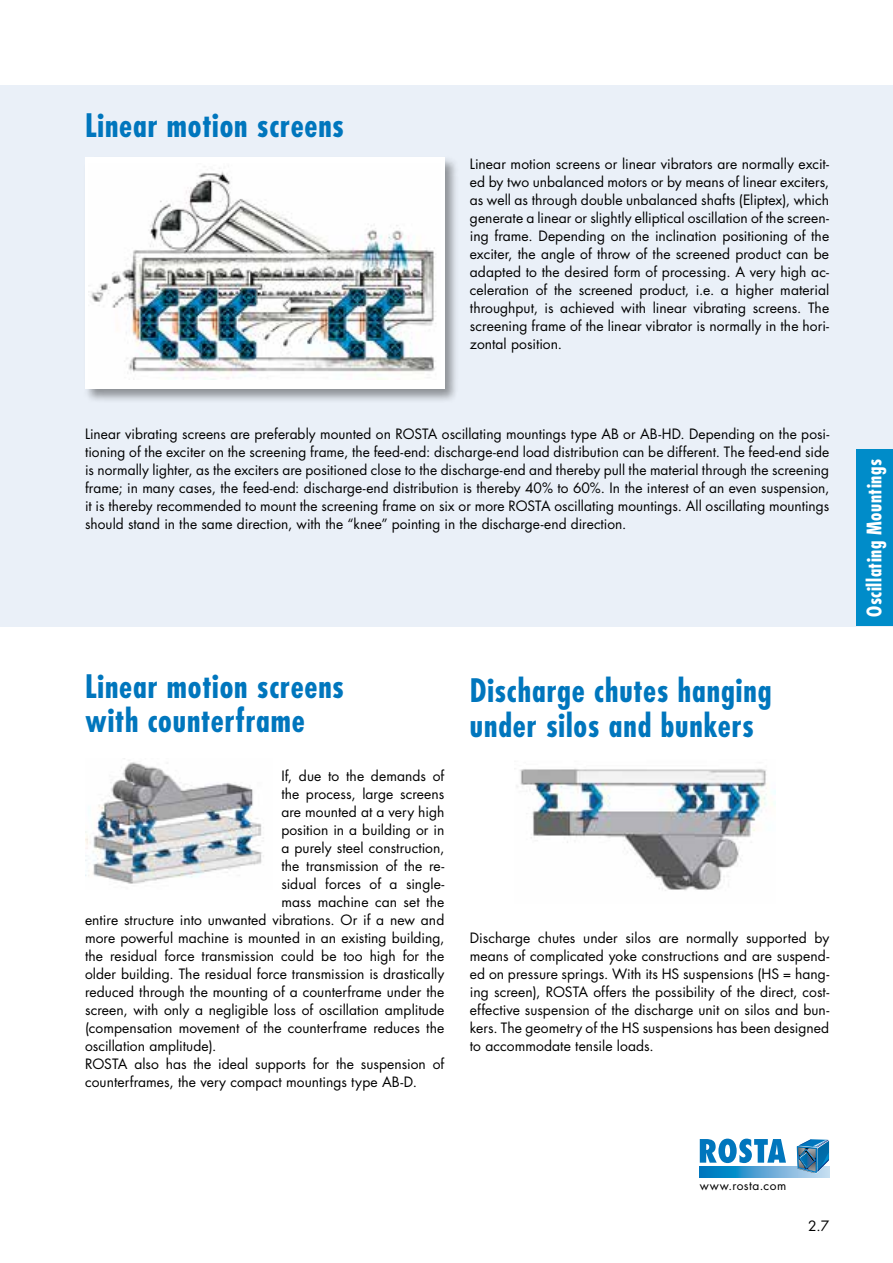
<style>
.page{position:relative;width:893px;height:1263px;background:#fff}
.page>*{position:absolute;margin:0;border:0;box-sizing:border-box;transform-origin:0 0}
.t1{font:700 condensed 31.5px/34.5px "Futura";letter-spacing:.025em;color:#0076bd}
.t2{font:700 condensed 19.5px "Futura";letter-spacing:.03em;color:#fff}
.t3{font:13.8px/18px "Futura";letter-spacing:.005em;color:#000;text-align:justify}
.t4{font:12px "Futura";letter-spacing:.04em;color:#000}
</style>
<div class="page">
<svg style="left:786px;top:1166px;width:43px;height:12px"></svg>
<svg style="left:700px;top:1138px;width:86px;height:40px"></svg>
<svg style="left:797px;top:1139px;width:32px;height:34px"></svg>
<div style="left:0;top:85px;width:893px;height:541px;background:#eaf0f8"></div>
<div style="left:83px;top:155px;width:376px;height:247px;background:#000;opacity:.4"></div>
<div style="left:85px;top:157px;width:359px;height:231px;background:#fff"></div>
<img style="left:88px;top:168px;width:348px;height:212px">
<img style="left:516px;top:768px;width:259px;height:123px">
<img style="left:85px;top:758px;width:179px;height:126px">
<div style="left:857px;top:450px;width:36px;height:176px;background:#008cc9"></div>
<h1 class="t1" style="left:85px;top:108px;width:261px">Linear motion screens</h1>
<p class="t3" style="left:470px;top:154px;width:361px">Linear motion screens or linear vibrators are normally excit&shy;ed by two unbalanced motors or by means of linear exciters, as well as through double unbalanced shafts (Eliptex), which generate a linear or slightly elliptical oscillation of the screen&shy;ing frame. Depending on the inclination positioning of the exciter, the angle of throw of the screened product can be adapted to the desired form of processing. A very high ac&shy;celeration of the screened product, i.e. a higher material throughput, is achieved with linear vibrating screens. The screening frame of the linear vibrator is normally in the hori&shy;zontal position.</p>
<p class="t3" style="left:85px;top:424px;width:746px">Linear vibrating screens are preferably mounted on ROSTA oscillating mountings type AB or AB-HD. Depending on the posi&shy;tioning of the exciter on the screening frame, the feed-end: discharge-end load distribution can be different. The feed-end side is normally lighter, as the exciters are positioned close to the discharge-end and thereby pull the material through the screening frame; in many cases, the feed-end: discharge-end distribution is thereby 40% to 60%. In the interest of an even suspension, it is thereby recommended to mount the screening frame on six or more ROSTA oscillating mountings. All oscillating mountings should stand in the same direction, with the “knee” pointing in the discharge-end direction.</p>
<h1 class="t1" style="left:85px;top:669px;width:261px">Linear motion screens with counterframe</h1>
<h1 class="t1" style="left:470px;top:673px;width:303px">Discharge chutes hanging under silos and bunkers</h1>
<p class="t3" style="left:281px;top:766px;width:165px">If, due to the demands of</p>
<p class="t3" style="left:281px;top:784px;width:164px">the process, large screens</p>
<p class="t3" style="left:281px;top:802px;width:165px">are mounted at a very high</p>
<p class="t3" style="left:281px;top:820px;width:165px">position in a building or in</p>
<p class="t3" style="left:281px;top:838px;width:165px">a purely steel construction,</p>
<p class="t3" style="left:281px;top:856px;width:165px">the transmission of the re-</p>
<p class="t3" style="left:281px;top:874px;width:165px">sidual forces of a single-</p>
<p class="t3" style="left:281px;top:892px;width:165px">mass machine can set the</p>
<p class="t3" style="left:85px;top:910px;width:361px">entire structure into unwanted vibrations. Or if a new and</p>
<p class="t3" style="left:85px;top:928px;width:361px">more powerful machine is mounted in an existing building,</p>
<p class="t3" style="left:85px;top:946px;width:361px">the residual force transmission could be too high for the</p>
<p class="t3" style="left:85px;top:964px;width:361px">older building. The residual force transmission is drastically</p>
<p class="t3" style="left:85px;top:982px;width:361px">reduced through the mounting of a counterframe under the</p>
<p class="t3" style="left:85px;top:1000px;width:361px">screen, with only a negligible loss of oscillation amplitude</p>
<p class="t3" style="left:85px;top:1018px;width:361px">(compensation movement of the counterframe reduces the</p>
<p class="t3" style="left:85px;top:1036px;width:133px">oscillation amplitude).</p>
<p class="t3" style="left:85px;top:1054px;width:361px">ROSTA also has the ideal supports for the suspension of</p>
<p class="t3" style="left:85px;top:1072px;width:333px">counterframes, the very compact mountings type AB-D.</p>
<p class="t3" style="left:470px;top:928px;width:361px">Discharge chutes under silos are normally supported by means of complicated yoke constructions and are suspend&shy;ed on pressure springs. With its HS suspensions (HS = hang&shy;ing screen), ROSTA offers the possibility of the direct, cost&shy;effective suspension of the discharge unit on silos and bun&shy;kers. The geometry of the HS suspensions has been designed to accommodate tensile loads.</p>
<h2 class="t2" style="left:862px;top:617px;width:159px;rotate:-90deg">Oscillating Mountings</h2>
<p class="t4" style="left:700px;top:1177px;width:88px">www.rosta.com</p>
<p class="t3" style="left:808px;top:1216px;width:22px">2.7</p>
</div>
